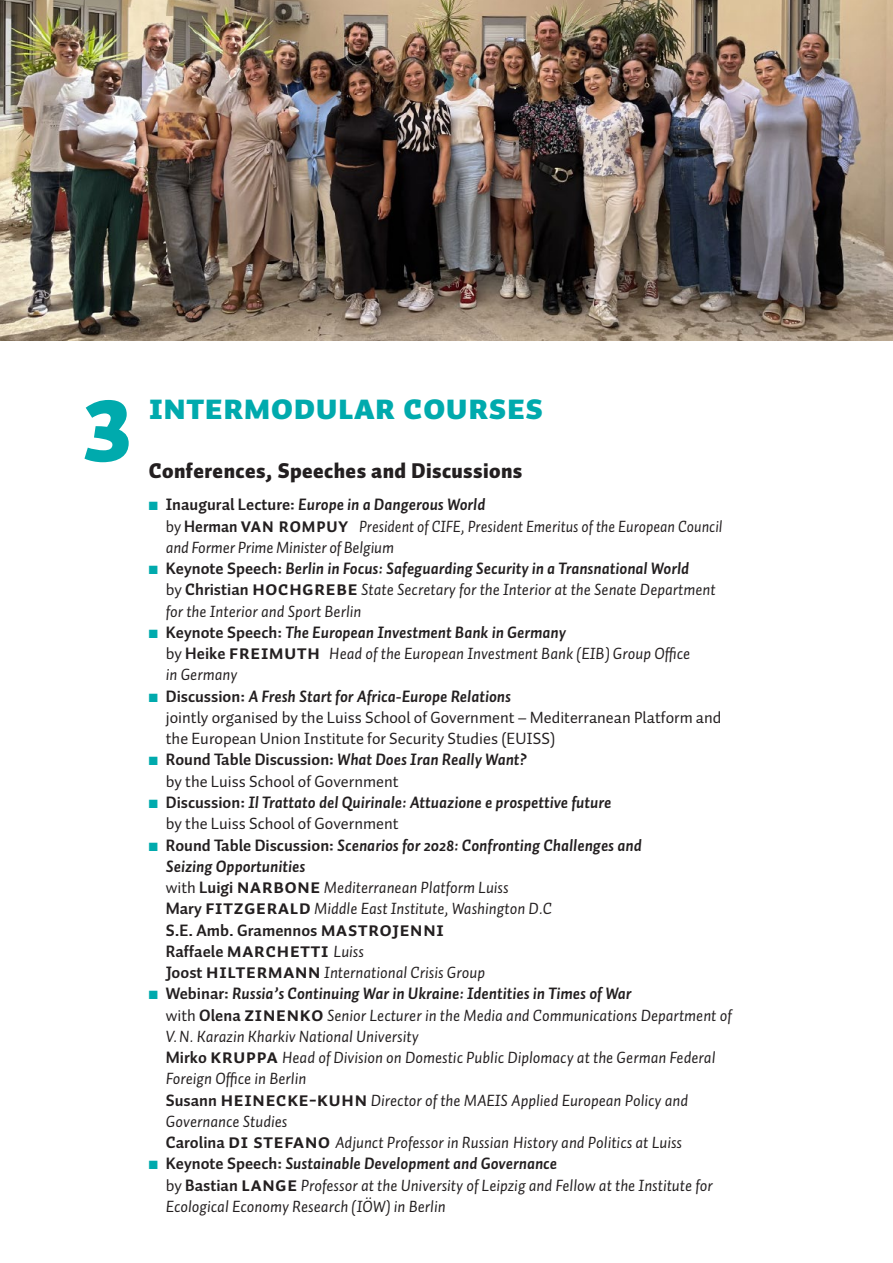
<style>
.page{position:relative;width:893px;height:1263px;background:#fff}
.page>*{position:absolute;margin:0;border:0;box-sizing:border-box;transform-origin:0 0}
.t1{font:900 87px "Auto Pro";color:#00aaad}
.t2{font:36px "Auto Pro Black Small Caps";color:#00aaad}
.t3{font:900 21px "Auto Pro";letter-spacing:.02em;color:#231f20}
.t4{font:20.25px "Auto Pro Bold Small Caps";letter-spacing:.01em;color:#231f20}
.t5{font:16.5px/21.3px "Auto Pro Regular Italic 1";color:#231f20}
.t6{font:16.5px/21.3px "Auto Pro Bold Italic 1";color:#231f20}
.t7{font:16.5px/21.3px "Auto Pro";color:#231f20}
.t8{font:16.5px/21.3px "Auto Pro Regular Italic 1";color:#231f20;scale:.95 1}
.t9{font:700 16.5px "Auto Pro";color:#231f20}
.s1{color:#00aaad}
.s2{font-family:"Auto Pro";font-weight:700}
.s3{font-family:"Auto Pro"}
.s4{font-family:"Auto Pro Bold Small Caps";font-size:20.25px}
.s5{font-family:"Auto Pro Bold Small Caps";font-weight:400;font-size:20.25px}
.s6{font-family:"Auto Pro";font-weight:700;font-size:16.5px}
.s7{font-family:"Auto Pro Regular Italic 1";font-size:16.5px}
</style>
<div class="page">
<img style="left:0;top:0;width:893px;height:340px">
<h1 class="t1" style="left:83px;top:369px;width:51px">3</h1>
<h2 class="t2" style="left:149px;top:381px;width:396px">intermodular courses</h2>
<p class="t3" style="left:149px;top:456px;width:375px">Conferences, Speeches and Discussions</p>
<p class="t6" style="left:149px;top:494px;width:338px"><span class="s1">■</span> <span class="s2">Inaugural Lecture:</span> Europe in a Dangerous World</p>
<p class="t8" style="left:166px;top:515px;width:587px"><span class="s3">by</span> <span class="s2">Herman</span> <span class="s4">van rompuy</span> President of CIFE, President Emeritus of the European Council and Former Prime Minister of Belgium</p>
<p class="t6" style="left:149px;top:557px;width:542px"><span class="s1">■</span> <span class="s2">Keynote Speech:</span> Berlin in Focus: Safeguarding Security in a Transnational World</p>
<p class="t5" style="left:166px;top:579px;width:551px"><span class="s3">by</span> <span class="s2">Christian</span> <span class="s4">hochgrebe</span> State Secretary for the Interior at the Senate Department for the Interior and Sport Berlin</p>
<p class="t6" style="left:149px;top:621px;width:419px"><span class="s1">■</span> <span class="s2">Keynote Speech:</span> The European Investment Bank in Germany</p>
<p class="t5" style="left:166px;top:642px;width:526px"><span class="s3">by</span> <span class="s2">Heike</span> <span class="s4">freimuth</span> Head of the European Investment Bank (EIB) Group Office in Germany</p>
<p class="t6" style="left:149px;top:685px;width:364px"><span class="s1">■</span> <span class="s2">Discussion:</span> A Fresh Start for Africa-Europe Relations</p>
<p class="t7" style="left:166px;top:706px;width:557px">jointly organised by the Luiss School of Government – Mediterranean Platform and the European Union Institute for Security Studies (EUISS)</p>
<p class="t6" style="left:149px;top:749px;width:380px"><span class="s1">■</span> <span class="s2">Round Table Discussion:</span> What Does Iran Really Want?</p>
<p class="t7" style="left:166px;top:770px;width:234px">by the Luiss School of Government</p>
<p class="t6" style="left:149px;top:791px;width:464px"><span class="s1">■</span> <span class="s2">Discussion:</span> Il Trattato del Quirinale: Attuazione e prospettive future</p>
<p class="t7" style="left:166px;top:813px;width:234px">by the Luiss School of Government</p>
<p class="t6" style="left:166px;top:834px;width:477px;text-indent:-17px"><span class="s1">■</span> <span class="s2">Round Table Discussion:</span> Scenarios for 2028: Confronting Challenges and<br>Seizing Opportunities</p>
<p class="t5" style="left:166px;top:876px;width:388px"><span class="s3">with</span> <span class="s2">Luigi</span> <span class="s4">narbone</span> Mediterranean Platform Luiss<br><span class="s2">Mary</span> <span class="s4">fitzgerald</span> Middle East Institute, Washington D.C</p>
<p class="t9" style="left:166px;top:918px;width:280px">S.E. Amb. Gramennos <span class="s5">mastrojenni</span></p>
<p class="t4" style="left:166px;top:935px;width:200px"><span class="s6">Raffaele</span> marchetti <span class="s7">Luiss</span></p>
<p class="t5" style="left:166px;top:961px;width:321px"><span class="s2">Joost</span> <span class="s4">hiltermann</span> International Crisis Group</p>
<p class="t6" style="left:149px;top:983px;width:484px"><span class="s1">■</span> <span class="s2">Webinar:</span> Russia’s Continuing War in Ukraine: Identities in Times of War</p>
<p class="t5" style="left:166px;top:1004px;width:567px"><span class="s3">with</span> <span class="s2">Olena</span> <span class="s4">zinenko</span> Senior Lecturer in the Media and Communications Department of V.N. Karazin Kharkiv National University<br><span class="s2">Mirko</span> <span class="s4">kruppa</span> Head of Division on Domestic Public Diplomacy at the German Federal Foreign Office in Berlin<br><span class="s2">Susann</span> <span class="s4">heinecke-kuhn</span> Director of the MAEIS Applied European Policy and Governance Studies<br><span class="s2">Carolina</span> <span class="s4">di stefano</span> Adjunct Professor in Russian History and Politics at Luiss</p>
<p class="t6" style="left:149px;top:1153px;width:410px"><span class="s1">■</span> <span class="s2">Keynote Speech:</span> Sustainable Development and Governance</p>
<p class="t5" style="left:166px;top:1174px;width:548px"><span class="s3">by</span> <span class="s2">Bastian</span> <span class="s4">lange</span> Professor at the University of Leipzig and Fellow at the Institute for<br>Ecological Economy Research (IÖW) in Berlin</p>
</div>
